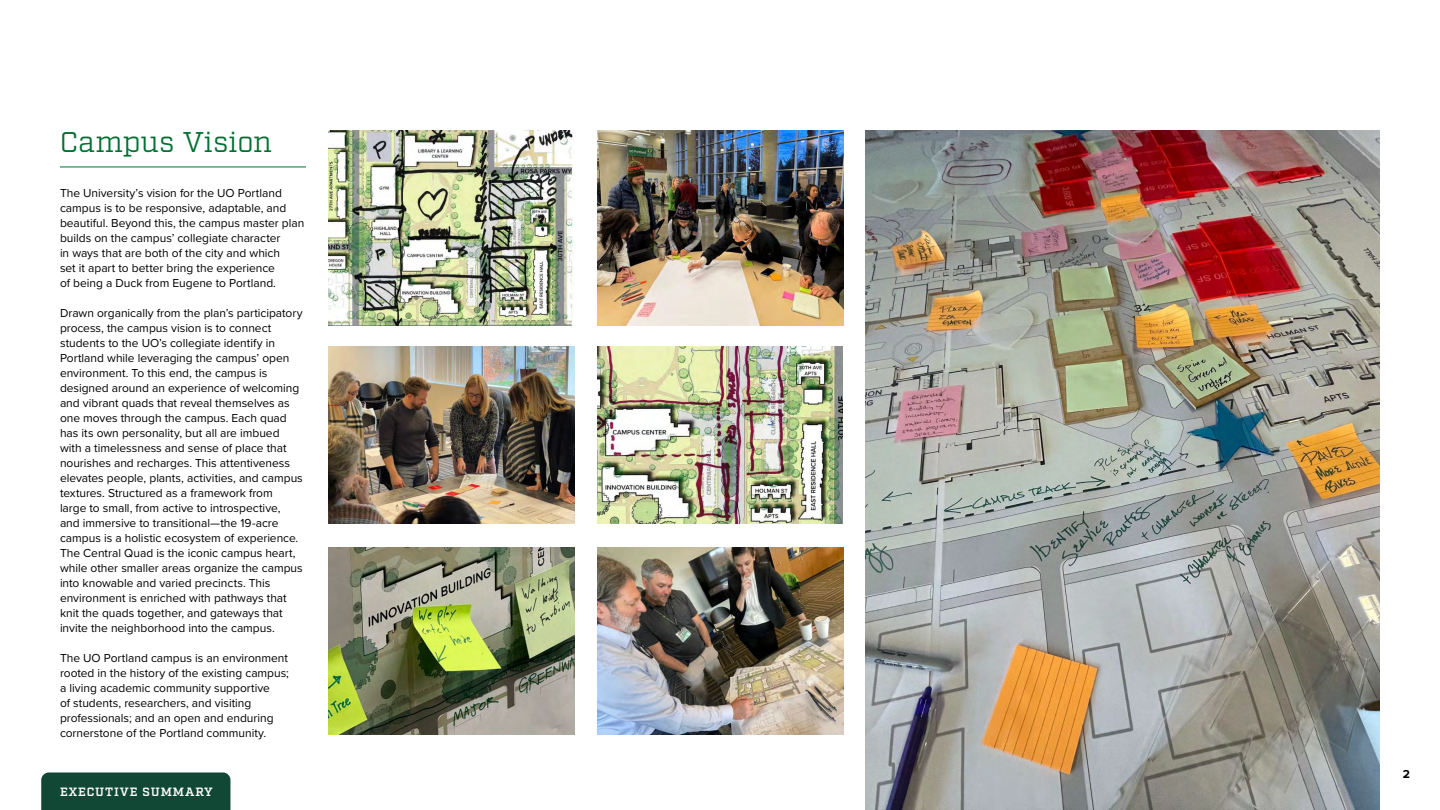
<style>
.page{position:relative;width:1440px;height:810px;background:#fff}
.page>*{position:absolute;margin:0;border:0;box-sizing:border-box;transform-origin:0 0}
.t1{font:28.5px "Factoria";letter-spacing:.01em;color:#007030}
.t2{font:12px/15px "Proxima Nova";color:#000}
.t3{font:600 12px "Factoria";letter-spacing:.075em;color:#fff}
.t4{font:700 12px "Proxima Nova";color:#000}
</style>
<div class="page">
<img style="left:866px;top:130px;width:514px;height:680px">
<div style="left:41px;top:772px;width:189px;height:38px;background:#104735"></div>
<img style="left:597px;top:548px;width:246px;height:187px">
<img style="left:328px;top:346px;width:246px;height:177px">
<hr style="left:60px;top:167px;width:246px;height:1px;background:#007030">
<img style="left:597px;top:130px;width:246px;height:196px">
<img style="left:328px;top:130px;width:246px;height:196px">
<img style="left:597px;top:346px;width:246px;height:177px">
<img style="left:328px;top:548px;width:246px;height:187px">
<h1 class="t1" style="left:60px;top:125px;width:214px">Campus Vision</h1>
<p class="t2" style="left:60px;top:185px;width:246px">The University’s vision for the UO Portland campus is to be responsive, adaptable, and beautiful. Beyond this, the campus master plan builds on the campus’ collegiate character<br>in ways that are both of the city and which<br>set it apart to better bring the experience<br>of being a Duck from Eugene to Portland.</p>
<p class="t2" style="left:60px;top:305px;width:244px">Drawn organically from the plan’s participatory process, the campus vision is to connect students to the UO’s collegiate identify in Portland while leveraging the campus’ open environment. To this end, the campus is designed around an experience of welcoming and vibrant quads that reveal themselves as one moves through the campus. Each quad has its own personality, but all are imbued with a timelessness and sense of place that nourishes and recharges. This attentiveness elevates people, plants, activities, and campus textures. Structured as a framework from<br>large to small, from active to introspective, and immersive to transitional—the 19-acre campus is a holistic ecosystem of experience.<br>The Central Quad is the iconic campus heart, while other smaller areas organize the campus into knowable and varied precincts. This environment is enriched with pathways that knit the quads together, and gateways that invite the neighborhood into the campus.</p>
<p class="t2" style="left:60px;top:650px;width:230px">The UO Portland campus is an environment rooted in the history of the existing campus; a living academic community supportive<br>of students, researchers, and visiting professionals; and an open and enduring cornerstone of the Portland community.</p>
<p class="t3" style="left:60px;top:784px;width:154px">EXECUTIVE SUMMARY</p>
<p class="t4" style="left:1403px;top:765px;width:9px">2</p>
</div>
